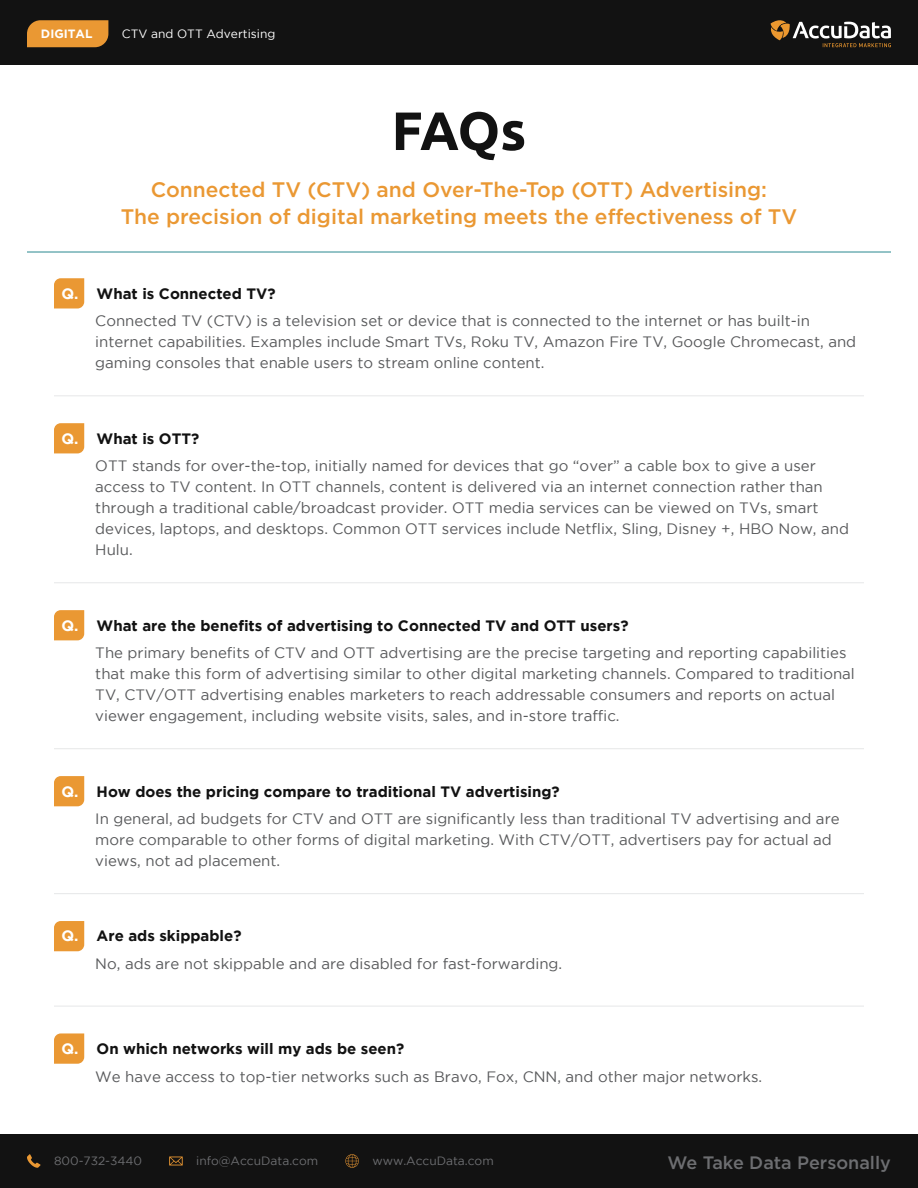
<style>
.page{position:relative;width:918px;height:1188px;background:#fff}
.page>*{position:absolute;margin:0;border:0;box-sizing:border-box;transform-origin:0 0}
.t1{font:700 54px "Ubuntu";color:#121212}
.t2{font:500 21px/27px "Gotham HTF";color:#ea9833;text-align:center}
.t3{font:500 18px "Gotham HTF";color:#6d6e71}
.t4{font:15px/21px "Gotham";color:#58595b}
.t5{font:12px "Gotham";color:#6d6e71}
.t6{font:12px "Gotham";color:#fff}
.t7{font:700 12px "Gotham";color:#fff}
.s1{font-weight:700;color:#fff}
.s2{font-weight:700;color:#121212}
</style>
<div class="page">
<div style="left:0;top:0;width:918px;height:65px;background:#121212"></div>
<div style="left:0;top:1134px;width:918px;height:54px;background:#121212"></div>
<svg style="left:771px;top:20px;width:120px;height:27px"></svg>
<svg style="left:27px;top:1154px;width:13px;height:14px"></svg>
<svg style="left:169px;top:1157px;width:14px;height:8px"></svg>
<svg style="left:345px;top:1154px;width:14px;height:14px"></svg>
<svg style="left:27px;top:20px;width:81px;height:27px;background:#e09231"></svg>
<svg style="left:54px;top:278px;width:30px;height:30px"></svg>
<svg style="left:54px;top:423px;width:30px;height:30px"></svg>
<svg style="left:54px;top:610px;width:30px;height:30px"></svg>
<svg style="left:54px;top:776px;width:30px;height:30px"></svg>
<hr style="left:54px;top:395px;width:810px;height:1px;background:#e6e7e8">
<hr style="left:54px;top:582px;width:810px;height:1px;background:#e6e7e8">
<hr style="left:54px;top:748px;width:810px;height:1px;background:#e6e7e8">
<hr style="left:54px;top:893px;width:810px;height:1px;background:#e6e7e8">
<hr style="left:27px;top:251px;width:864px;height:2px;background:#70b0b5">
<svg style="left:54px;top:921px;width:30px;height:30px"></svg>
<svg style="left:54px;top:1033px;width:30px;height:31px"></svg>
<hr style="left:54px;top:1006px;width:810px;height:1px;background:#e6e7e8">
<p class="t7" style="left:41px;top:27px;width:53px">DIGITAL</p>
<p class="t6" style="left:122px;top:27px;width:155px">CTV and OTT Advertising</p>
<h1 class="t1" style="left:392px;top:98px;width:136px">FAQs</h1>
<h2 class="t2" style="left:121px;top:176px;width:678px">Connected TV (CTV) and Over-The-Top (OTT) Advertising:<br>The precision of digital marketing meets the effectiveness of TV</h2>
<p class="t4" style="left:95px;top:279px;width:716px;line-height:27.8px;text-indent:-34px"><span class="s1">Q.</span> <span class="s2">What is Connected TV?<br></span>Connected TV (CTV) is a television set or device that is connected to the internet or has built-in</p>
<p class="t4" style="left:95px;top:331px;width:762px">internet capabilities. Examples include Smart TVs, Roku TV, Amazon Fire TV, Google Chromecast, and gaming consoles that enable users to stream online content.</p>
<p class="t4" style="left:95px;top:424px;width:722px;line-height:27.8px;text-indent:-34px"><span class="s1">Q.</span> <span class="s2">What is OTT?<br></span>OTT stands for over-the-top, initially named for devices that go “over” a cable box to give a user</p>
<p class="t4" style="left:95px;top:476px;width:755px">access to TV content. In OTT channels, content is delivered via an internet connection rather than through a traditional cable/broadcast provider. OTT media services can be viewed on TVs, smart devices, laptops, and desktops. Common OTT services include Netflix, Sling, Disney +, HBO Now, and Hulu.</p>
<p class="t4" style="left:95px;top:611px;width:753px;line-height:27.8px;text-indent:-34px"><span class="s1">Q.</span> <span class="s2">What are the benefits of advertising to Connected TV and OTT users?<br></span>The primary benefits of CTV and OTT advertising are the precise targeting and reporting capabilities</p>
<p class="t4" style="left:95px;top:663px;width:761px">that make this form of advertising similar to other digital marketing channels. Compared to traditional<br>TV, CTV/OTT advertising enables marketers to reach addressable consumers and reports on actual viewer engagement, including website visits, sales, and in-store traffic.</p>
<p class="t4" style="left:95px;top:777px;width:746px;line-height:27.8px;text-indent:-34px"><span class="s1">Q.</span> <span class="s2">How does the pricing compare to traditional TV advertising?<br></span>In general, ad budgets for CTV and OTT are significantly less than traditional TV advertising and are</p>
<p class="t4" style="left:95px;top:829px;width:738px">more comparable to other forms of digital marketing. With CTV/OTT, advertisers pay for actual ad views, not ad placement.</p>
<p class="t4" style="left:95px;top:922px;width:468px;line-height:27.8px;text-indent:-34px"><span class="s1">Q.</span> <span class="s2">Are ads skippable?<br></span>No, ads are not skippable and are disabled for fast-forwarding.</p>
<p class="t4" style="left:95px;top:1035px;width:668px;line-height:27.8px;text-indent:-34px"><span class="s1">Q.</span> <span class="s2">On which networks will my ads be seen?<br></span>We have access to top-tier networks such as Bravo, Fox, CNN, and other major networks.</p>
<p class="t5" style="left:54px;top:1154px;width:90px">800-732-3440</p>
<p class="t5" style="left:196px;top:1154px;width:124px">info@AccuData.com</p>
<p class="t5" style="left:372px;top:1154px;width:123px">www.AccuData.com</p>
<p class="t3" style="left:668px;top:1152px;width:225px">We Take Data Personally</p>
</div>
